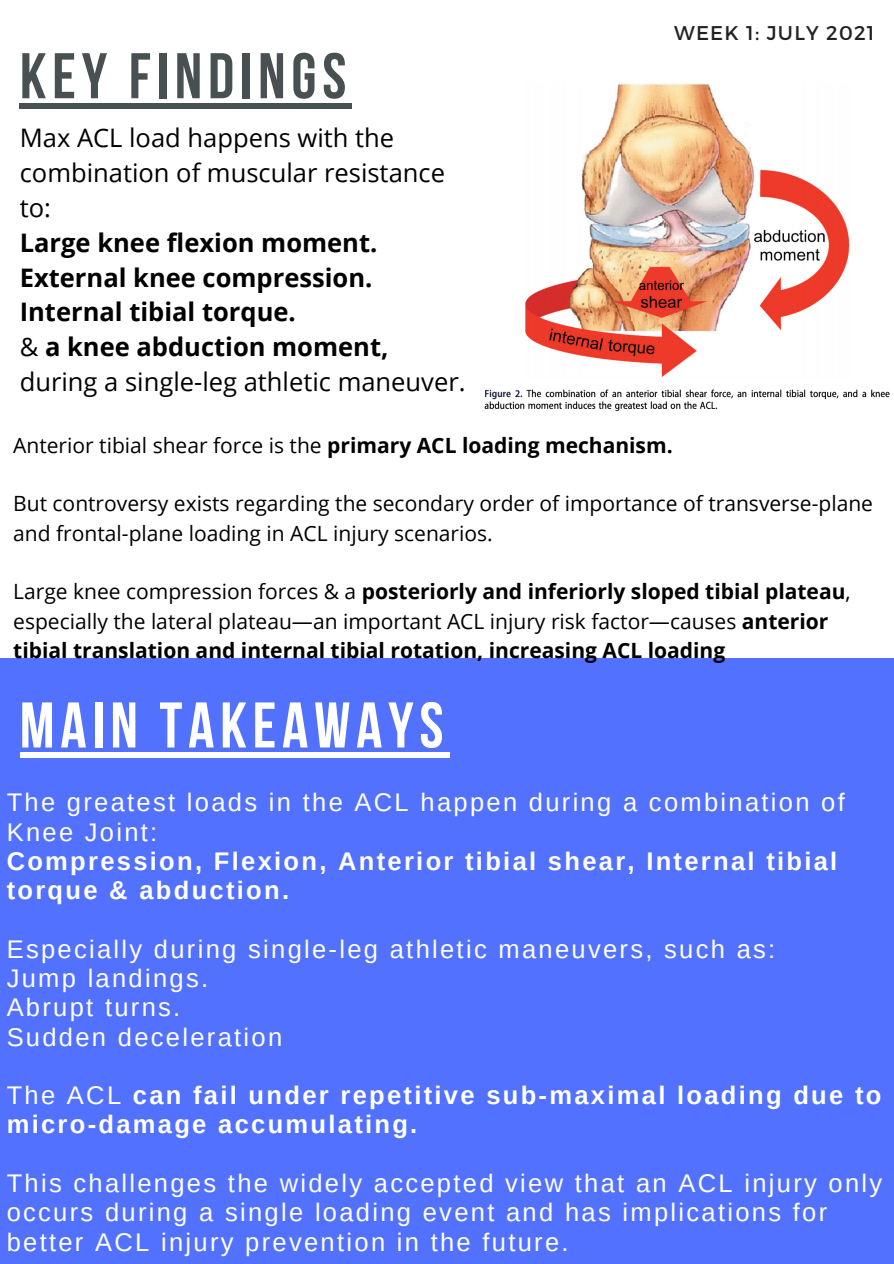
<style>
.page{position:relative;width:894px;height:1264px;background:#fff}
.page>*{position:absolute;margin:0;border:0;box-sizing:border-box;transform-origin:0 0}
.t1{font:700 64.35px "Bebas Neue";letter-spacing:.09em;color:#fff}
.t2{font:700 64.35px "Bebas Neue";letter-spacing:.09em;color:#495052}
.t3{font:25.5px/29.2px "Arimo";letter-spacing:.09em;color:#fff}
.t4{font:700 25.5px/29.2px "Arimo";letter-spacing:.09em;color:#fff}
.t5{font:25.5px/35px "Open Sans";color:#000}
.t6{font:700 25.5px "Open Sans";color:#000}
.t7{font:700 21px/29.2px "Open Sans";color:#000}
.t8{font:21px/29.2px "Open Sans";color:#000}
.t9{font:19.8px "Montserrat";letter-spacing:.06em;color:#222}
.s1{font-weight:400}
.s2{font-weight:700}
</style>
<div class="page">
<div style="left:0;top:658px;width:893px;height:605px;background:#5271ff"></div>
<div style="left:20px;top:103px;width:332px;height:5px;background:#495052"></div>
<img style="left:484px;top:83px;width:406px;height:328px">
<div style="left:20px;top:752px;width:429px;height:5px;background:#fff"></div>
<p class="t2" style="left:20px;top:50px;width:328px">KEY FINDINGS</p>
<p class="t5" style="left:20px;top:119px;width:426px">Max ACL load happens with the combination of muscular resistance to:</p>
<p class="t6" style="left:20px;top:224px;width:359px">Large knee flexion moment.</p>
<p class="t6" style="left:20px;top:259px;width:354px">External knee compression.</p>
<p class="t6" style="left:20px;top:294px;width:277px">Internal tibial torque.</p>
<p class="t6" style="left:20px;top:329px;width:370px"><span class="s1">&amp;</span> a knee abduction moment,</p>
<p class="t5" style="left:20px;top:364px;width:447px">during a single-leg athletic maneuver.</p>
<p class="t9" style="left:674px;top:20px;width:202px">WEEK 1: JULY 2021</p>
<p class="t8" style="left:13px;top:430px;width:660px">Anterior tibial shear force is the <span class="s2">primary ACL loading mechanism.</span></p>
<p class="t8" style="left:13px;top:488px;width:861px">But controversy exists regarding the secondary order of importance of transverse-plane and frontal-plane loading in ACL injury scenarios.</p>
<p class="t7" style="left:13px;top:576px;width:838px"><span class="s1">Large knee compression forces &amp; a</span> posteriorly and inferiorly sloped tibial plateau<span class="s1">, especially the lateral plateau—an important ACL injury risk factor—causes</span> anterior tibial translation and internal tibial rotation, increasing ACL loading</p>
<p class="t1" style="left:20px;top:699px;width:425px">MAIN TAKEAWAYS</p>
<p class="t3" style="left:7px;top:787px;width:839px">The greatest loads in the ACL happen during a combination of<br>Knee Joint:</p>
<p class="t4" style="left:7px;top:846px;width:832px">Compression, Flexion, Anterior tibial shear, Internal tibial torque &amp; abduction.</p>
<p class="t3" style="left:7px;top:934px;width:770px">Especially during single-leg athletic maneuvers, such as:</p>
<p class="t3" style="left:7px;top:963px;width:203px">Jump landings.</p>
<p class="t3" style="left:7px;top:992px;width:175px">Abrupt turns.</p>
<p class="t3" style="left:7px;top:1022px;width:277px">Sudden deceleration</p>
<p class="t4" style="left:7px;top:1080px;width:876px"><span class="s1">The ACL</span> can fail under repetitive sub-maximal loading due to micro-damage accumulating.</p>
<p class="t3" style="left:7px;top:1168px;width:876px">This challenges the widely accepted view that an ACL injury only occurs during a single loading event and has implications for better ACL injury prevention in the future.</p>
</div>
